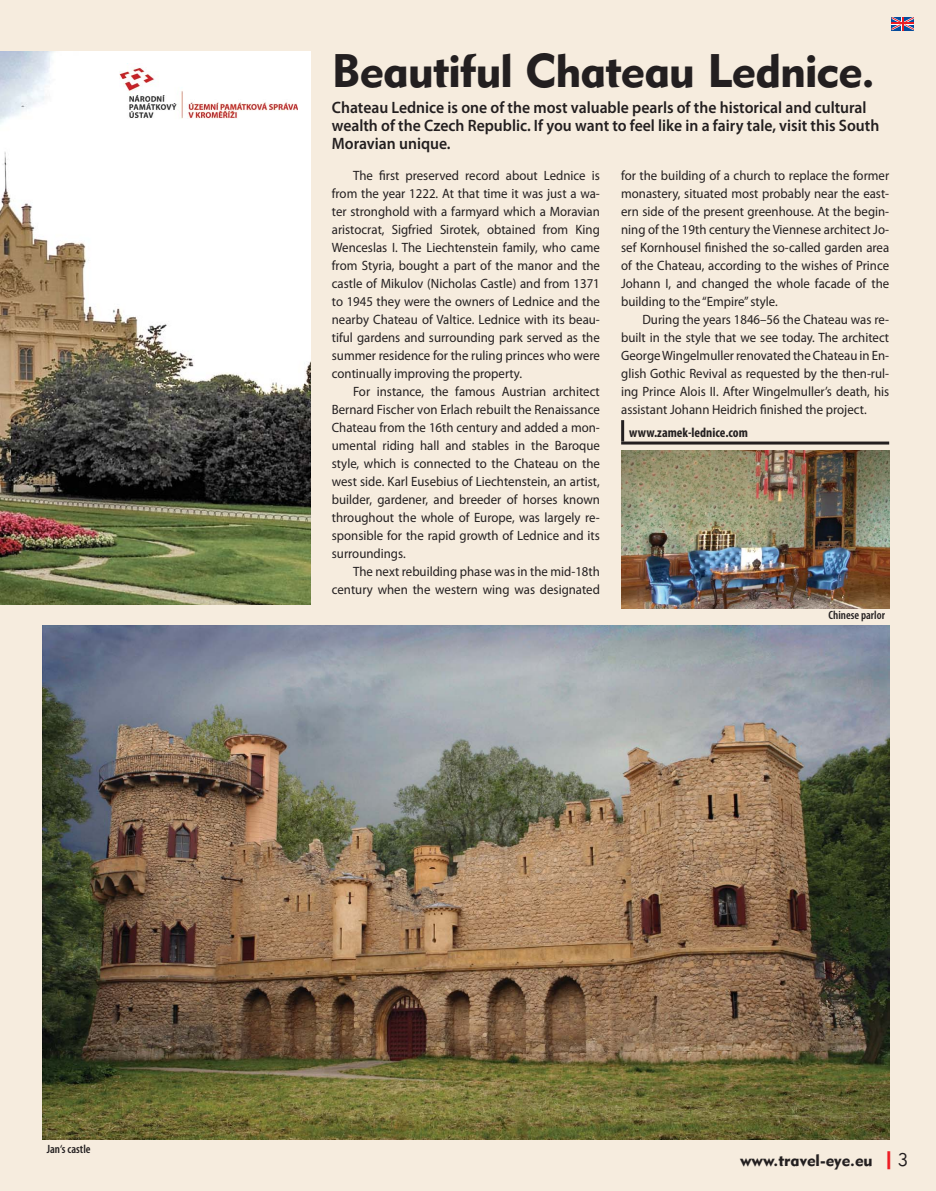
<style>
.page{position:relative;width:936px;height:1191px;background:#fff}
.page>*{position:absolute;margin:0;border:0;box-sizing:border-box;transform-origin:0 0}
.t1{font:46.5px "Geometric 415 AT Black A";letter-spacing:-.015em;color:#231f20}
.t2{font:600 16.5px/18px "Myriad Pro";color:#231f20;scale:.95 1}
.t3{font:16.5px "Geometric 415 AT Black A";color:#231f20}
.t4{font:13.5px/18px "Myriad Pro";color:#231f20;text-align:justify;scale:.95 1}
.t5{font:700 condensed 13.5px "Myriad Pro";color:#231f20}
.t6{font:600 condensed 12px "Myriad Pro";color:#231f20}
.s1{font-size:18px;color:#ed1c24}
.s2{font-family:"Geometric 415 AT Lite A";font-size:18px}
</style>
<div class="page">
<div style="left:0;top:0;width:935px;height:1190px;background:#f6ecde"></div>
<hr style="left:621px;top:420px;width:3px;height:21px;background:#231f20">
<hr style="left:621px;top:441px;width:268px;height:3px;background:#231f20">
<img style="left:621px;top:451px;width:268px;height:157px">
<img style="left:43px;top:625px;width:846px;height:515px">
<img style="left:0;top:51px;width:310px;height:553px">
<img style="left:120px;top:64px;width:178px;height:59px">
<svg style="left:891px;top:17px;width:22px;height:13px"></svg>
<p class="t6" style="left:47px;top:1144px;width:45px">Jan‘s castle</p>
<h1 class="t1" style="left:332px;top:53px;width:544px">Beautiful Chateau Lednice.</h1>
<p class="t2" style="left:332px;top:101px;width:577px">Chateau Lednice is one of the most valuable pearls of the historical and cultural wealth of the Czech Republic. If you want to feel like in a fairy tale, visit this South<br>Moravian unique.</p>
<p class="t4" style="left:332px;top:168px;width:283px;text-indent:21px">The first preserved record about Lednice is from the year 1222. At that time it was just a wa&shy;ter stronghold with a farmyard which a Moravian aristocrat, Sigfried Sirotek, obtained from King Wenceslas I. The Liechtenstein family, who came from Styria, bought a part of the manor and the castle of Mikulov (Nicholas Castle) and from 1371 to 1945 they were the owners of Lednice and the nearby Chateau of Valtice. Lednice with its beau&shy;tiful gardens and surrounding park served as the summer residence for the ruling princes who were continually improving the property.</p>
<p class="t4" style="left:332px;top:384px;width:284px;text-indent:21px">For instance, the famous Austrian architect Bernard Fischer von Erlach rebuilt the Renaissance Chateau from the 16th century and added a mon&shy;umental riding hall and stables in the Baroque style, which is connected to the Chateau on the west side. Karl Eusebius of Liechtenstein, an artist, builder, gardener, and breeder of horses known throughout the whole of Europe, was largely re&shy;sponsible for the rapid growth of Lednice and its surroundings.</p>
<p class="t4" style="left:332px;top:564px;width:284px;text-align:right">The next rebuilding phase was in the mid-18th century when the western wing was designated</p>
<p class="t4" style="left:621px;top:168px;width:284px">for the building of a church to replace the former monastery, situated most probably near the east&shy;ern side of the present greenhouse. At the begin&shy;ning of the 19th century the Viennese architect Jo&shy;sef Kornhousel finished the so-called garden area of the Chateau, according to the wishes of Prince Johann I, and changed the whole facade of the building to the “Empire” style.</p>
<p class="t4" style="left:621px;top:312px;width:283px;text-indent:21px">During the years 1846–56 the Chateau was re&shy;built in the style that we see today. The architect George Wingelmuller renovated the Chateau in En&shy;glish Gothic Revival as requested by the then-rul&shy;ing Prince Alois II. After Wingelmuller’s death, his assistant Johann Heidrich finished the project.</p>
<p class="t5" style="left:629px;top:427px;width:120px">www.zamek-lednice.com</p>
<p class="t6" style="left:828px;top:611px;width:58px">Chinese parlor</p>
<p class="t3" style="left:740px;top:1154px;width:169px">www.travel-eye.eu <span class="s1">|</span><span class="s2">3</span></p>
</div>
